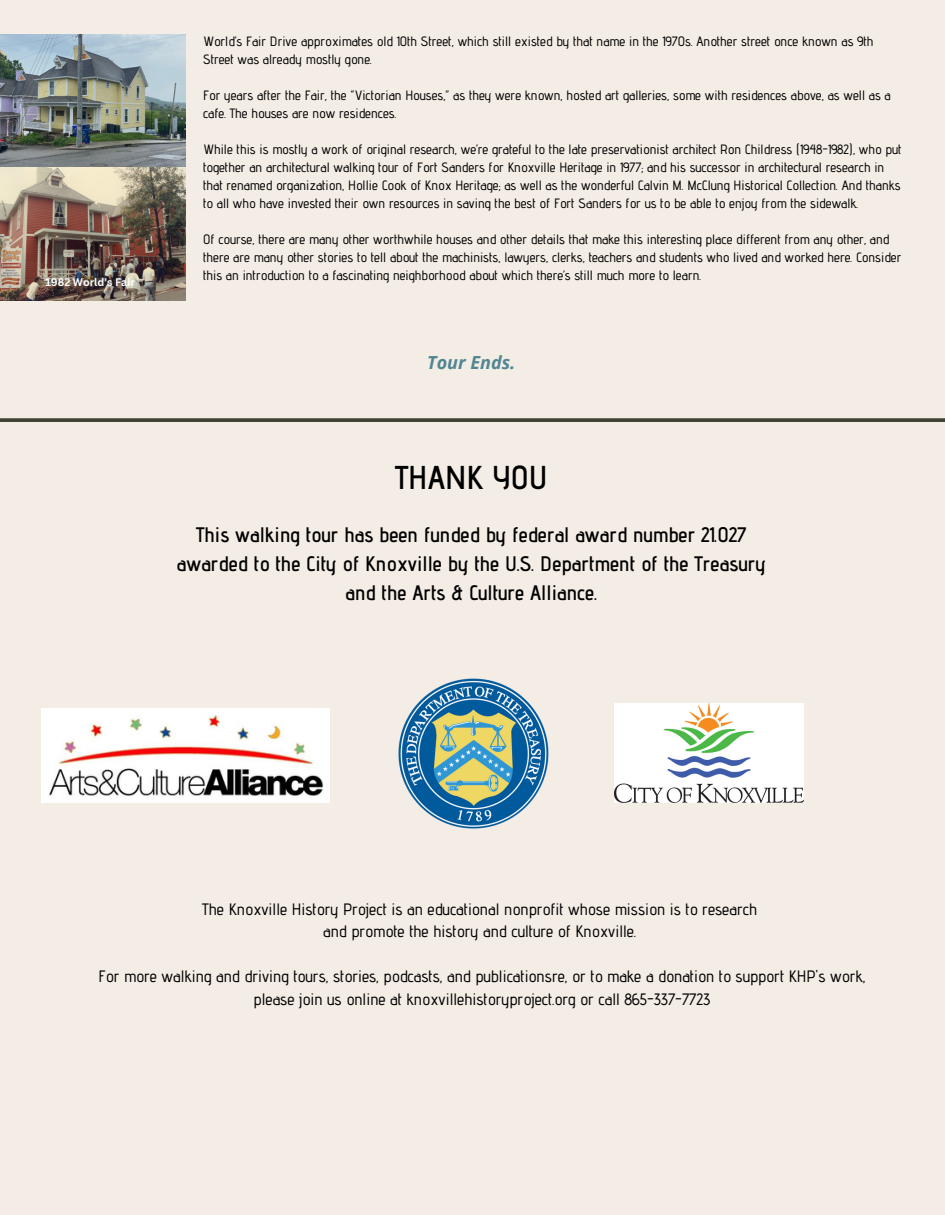
<style>
.page{position:relative;width:945px;height:1215px;background:#f4ede5}
.page>*{position:absolute;margin:0;border:0;box-sizing:border-box;transform-origin:0 0}
.t1{font:600 33px "Advent Pro";color:#000}
.t2{font:600 21px "Advent Pro";color:#000}
.t3{font:italic 700 18px "Open Sans";color:#508693}
.t4{font:500 16.5px/22.5px "Advent Pro";color:#000;text-align:center}
.t5{font:500 13.5px/18px "Advent Pro";color:#000}
.t6{font:700 10.8px "Canva Sans";color:#fff}
</style>
<div class="page">
<svg style="left:0;top:418px;width:945px;height:4px;background:#4a4c3f"></svg>
<img style="left:615px;top:704px;width:189px;height:99px">
<img style="left:42px;top:709px;width:288px;height:93px">
<img style="left:399px;top:678px;width:149px;height:150px">
<img style="left:0;top:34px;width:186px;height:266px">
<p class="t6" style="left:45px;top:275px;width:91px">1982 World's Fair</p>
<p class="t5" style="left:203px;top:32px;width:672px">World’s Fair Drive approximates old 10th Street, which still existed by that name in the 1970s. Another street once known as 9th<br>Street was already mostly gone.</p>
<p class="t5" style="left:203px;top:86px;width:689px">For years after the Fair, the “Victorian Houses,” as they were known, hosted art galleries, some with residences above, as well as a cafe. The houses are now residences.</p>
<p class="t5" style="left:203px;top:140px;width:700px">While this is mostly a work of original research, we’re grateful to the late preservationist architect Ron Childress (1948-1982), who put together an architectural walking tour of Fort Sanders for Knoxville Heritage in 1977; and his successor in architectural research in that renamed organization, Hollie Cook of Knox Heritage; as well as the wonderful Calvin M. McClung Historical Collection. And thanks to all who have invested their own resources in saving the best of Fort Sanders for us to be able to enjoy from the sidewalk.</p>
<p class="t5" style="left:203px;top:230px;width:700px">Of course, there are many other worthwhile houses and other details that make this interesting place different from any other, and there are many other stories to tell about the machinists, lawyers, clerks, teachers and students who lived and worked here. Consider this an introduction to a fascinating neighborhood about which there’s still much more to learn.</p>
<p class="t3" style="left:427px;top:350px;width:90px">Tour Ends.</p>
<p class="t1" style="left:395px;top:457px;width:154px">THANK YOU</p>
<p class="t2" style="left:196px;top:522px;width:552px">This walking tour has been funded by federal award number 21.027</p>
<p class="t2" style="left:177px;top:551px;width:590px">awarded to the City of Knoxville by the U.S. Department of the Treasury</p>
<p class="t2" style="left:346px;top:580px;width:253px">and the Arts &amp; Culture Alliance.</p>
<p class="t4" style="left:202px;top:897px;width:556px">The Knoxville History Project is an educational nonprofit whose mission is to research</p>
<p class="t4" style="left:323px;top:920px;width:314px">and promote the history and culture of Knoxville.</p>
<p class="t4" style="left:98px;top:965px;width:769px">For more walking and driving tours, stories, podcasts, and publicationsre, or to make a donation to support KHP's work, please join us online at knoxvillehistoryproject.org or call 865-337-7723</p>
</div>
